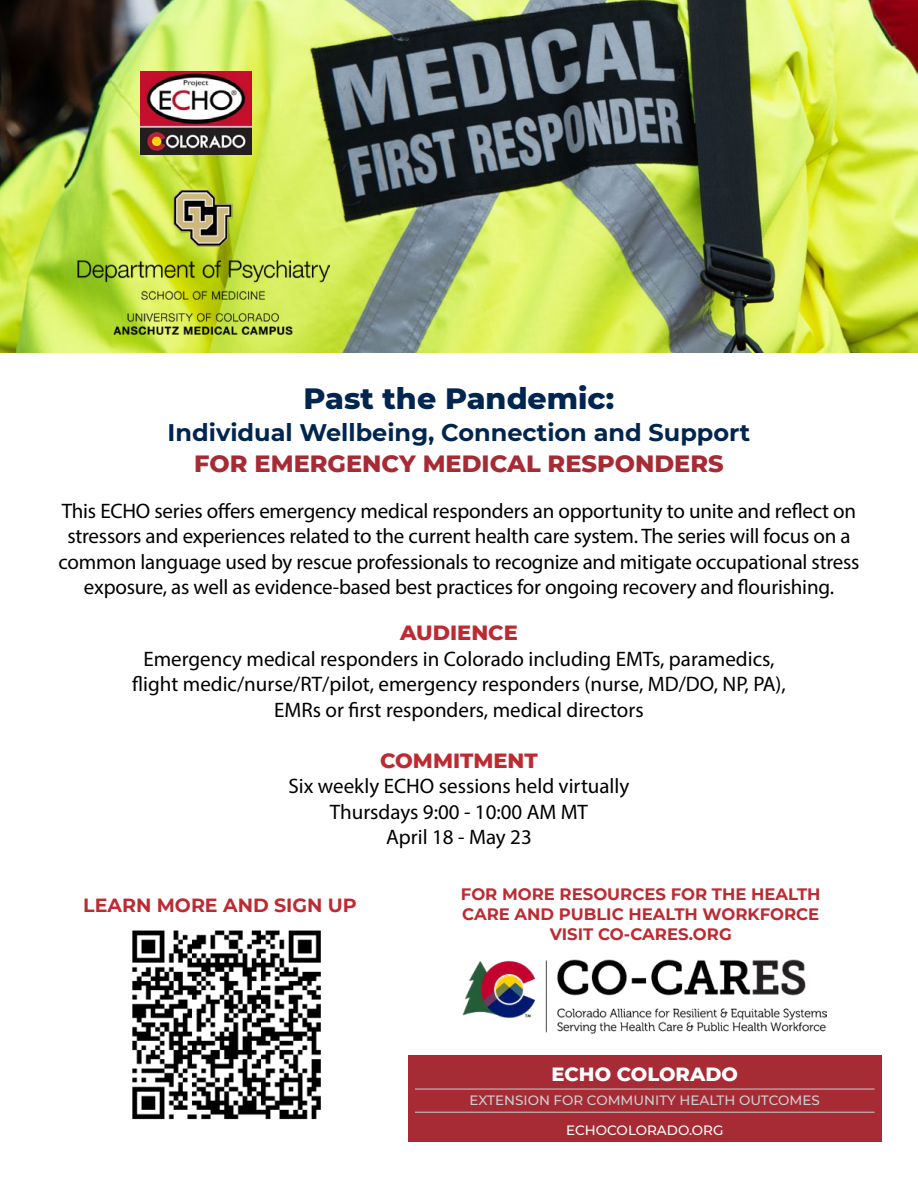
<style>
.page{position:relative;width:918px;height:1188px;background:#fff}
.page>*{position:absolute;margin:0;border:0;box-sizing:border-box;transform-origin:0 0}
.t1{font:800 30px "Montserrat";color:#00254f}
.t2{font:700 24px "Montserrat";color:#00254f}
.t3{font:800 24px "Montserrat";color:#a72b34}
.t4{font:21px/25.5px "Myriad Pro";letter-spacing:-.01em;color:#000;text-align:center}
.t5{font:800 21px "Montserrat";color:#bd2a32}
.t6{font:800 19.5px "Montserrat";color:#fff}
.t7{font:700 19.05px "Montserrat";color:#bd2a32}
.t8{font:700 16.5px/19.8px "Montserrat";color:#bd2a32;text-align:center}
.t9{font:500 13.5px "Montserrat";color:#cdcfd0}
.t10{font:500 13.5px "Montserrat";color:#fff}
</style>
<div class="page">
<img style="left:0;top:0;width:918px;height:352px">
<img style="left:140px;top:71px;width:111px;height:84px">
<img style="left:77px;top:189px;width:253px;height:146px">
<img style="left:463px;top:959px;width:364px;height:74px">
<div style="left:408px;top:1055px;width:473px;height:87px;background:#a72b34"></div>
<hr style="left:415px;top:1089px;width:460px;height:1px;background:#cdcfd0">
<hr style="left:415px;top:1112px;width:460px;height:1px;background:#cdcfd0">
<img style="left:132px;top:930px;width:189px;height:190px">
<h1 class="t1" style="left:304px;top:377px;width:312px">Past the Pandemic:</h1>
<p class="t2" style="left:168px;top:415px;width:584px">Individual Wellbeing, Connection and Support</p>
<p class="t3" style="left:194px;top:446px;width:531px">FOR EMERGENCY MEDICAL RESPONDERS</p>
<p class="t4" style="left:58px;top:498px;width:803px">This ECHO series offers emergency medical responders an opportunity to unite and reflect on stressors and experiences related to the current health care system. The series will focus on a common language used by rescue professionals to recognize and mitigate occupational stress exposure, as well as evidence-based best practices for ongoing recovery and flourishing.</p>
<p class="t5" style="left:400px;top:617px;width:119px">AUDIENCE</p>
<p class="t4" style="left:132px;top:646px;width:655px">Emergency medical responders in Colorado including EMTs, paramedics, flight medic/nurse/RT/pilot, emergency responders (nurse, MD/DO, NP, PA),<br>EMRs or first responders, medical directors</p>
<p class="t5" style="left:380px;top:745px;width:159px">COMMITMENT</p>
<p class="t4" style="left:289px;top:773px;width:342px">Six weekly ECHO sessions held virtually<br>Thursdays 9:00 - 10:00 AM MT<br>April 18 - May 23</p>
<p class="t7" style="left:83px;top:891px;width:275px">LEARN MORE AND SIGN UP</p>
<p class="t8" style="left:461px;top:884px;width:361px">FOR MORE RESOURCES FOR THE HEALTH<br>CARE AND PUBLIC HEALTH WORKFORCE<br>VISIT CO-CARES.ORG</p>
<p class="t6" style="left:552px;top:1060px;width:188px">ECHO COLORADO</p>
<p class="t9" style="left:470px;top:1091px;width:352px">EXTENSION FOR COMMUNITY HEALTH OUTCOMES</p>
<p class="t10" style="left:566px;top:1121px;width:159px">ECHOCOLORADO.ORG</p>
</div>
